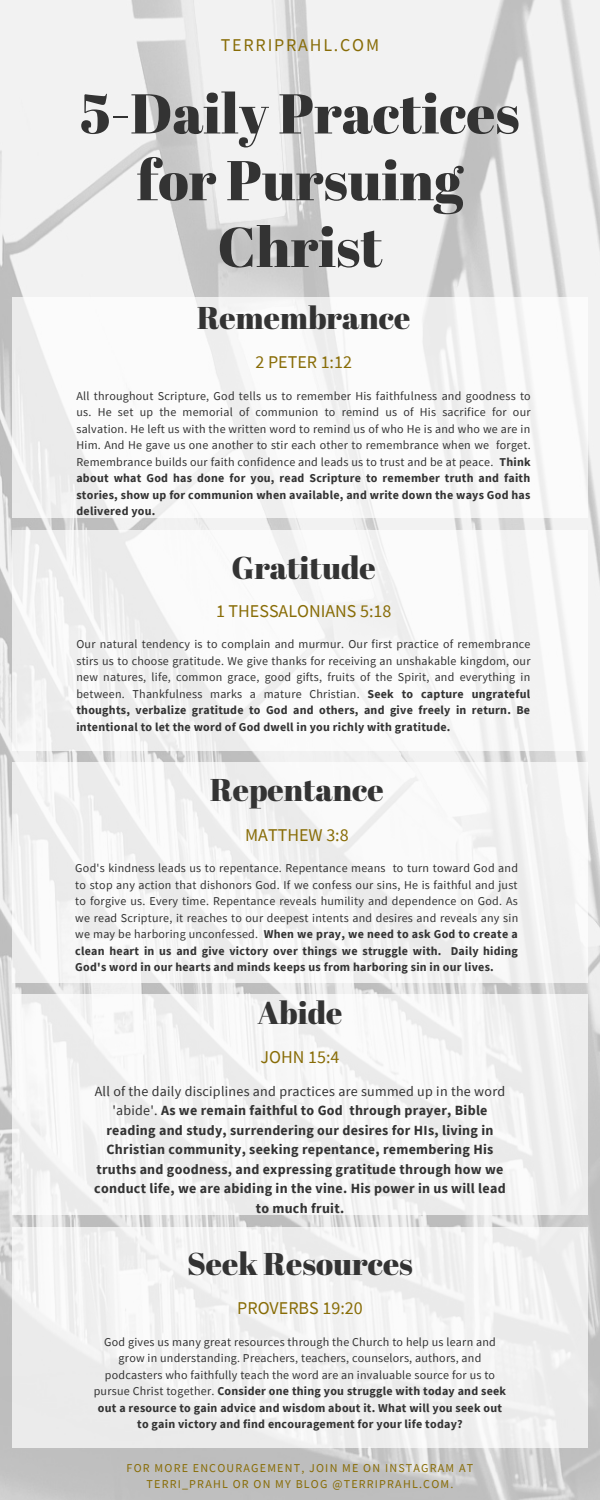
<style>
.page{position:relative;width:600px;height:1500px;background:#fff}
.page>*{position:absolute;margin:0;border:0;box-sizing:border-box;transform-origin:0 0}
.t1{font:56px/66.8px "Abril Fatface";color:#333;text-align:center}
.t2{font:31.5px "Abril Fatface";color:#333}
.t3{font:18px "Source Sans Pro";color:#886c06}
.t4{font:18px "Source Sans Pro";letter-spacing:.1em;color:#886c06}
.t5{font:700 14px/19.5px "Source Sans Pro";letter-spacing:.02em;color:#333;text-align:center}
.t6{font:12px/16.5px "Source Sans Pro";letter-spacing:.02em;color:#333;text-align:justify}
.t7{font:12px/16.5px "Source Sans Pro";letter-spacing:.1em;color:#886c06;text-align:center}
.s1{font-weight:700}
.s2{font-weight:400}
</style>
<div class="page">
<img style="left:0;top:0;width:600px;height:1500px">
<div style="left:12px;top:298px;width:576px;height:220px;background:linear-gradient(to right,#f6f6f6,#f9f9f9)"></div>
<div style="left:12px;top:530px;width:576px;height:221px;background:linear-gradient(to right,#f2f2f2,#fafafa)"></div>
<div style="left:12px;top:762px;width:576px;height:220px;background:#f6f6f6"></div>
<div style="left:12px;top:995px;width:576px;height:220px;background:#f5f5f5"></div>
<div style="left:12px;top:1227px;width:576px;height:220px;background:#f1f1f1"></div>
<p class="t4" style="left:221px;top:33px;width:160px">TERRIPRAHL.COM</p>
<p class="t1" style="left:80px;top:79px;width:441px">5-Daily Practices for Pursuing<br>Christ</p>
<p class="t2" style="left:197px;top:296px;width:215px">Remembrance</p>
<p class="t3" style="left:255px;top:350px;width:98px">2 PETER 1:12</p>
<p class="t6" style="left:76px;top:387px;width:456px">All throughout Scripture, God tells us to remember His faithfulness and goodness to us. He set up the memorial of communion to remind us of His sacrifice for our salvation. He left us with the written word to remind us of who He is and who we are in Him. And He gave us one another to stir each other to remembrance when we forget.<br>Remembrance builds our faith confidence and leads us to trust and be at peace. <span class="s1">Think about what God has done for you, read Scripture to remember truth and faith stories, show up for communion when available, and write down the ways God has delivered you.</span></p>
<p class="t2" style="left:232px;top:545px;width:146px">Gratitude</p>
<p class="t3" style="left:216px;top:599px;width:177px">1 THESSALONIANS 5:18</p>
<p class="t6" style="left:76px;top:636px;width:456px">Our natural tendency is to complain and murmur. Our first practice of remembrance stirs us to choose gratitude. We give thanks for receiving an unshakable kingdom, our new natures, life, common grace, good gifts, fruits of the Spirit, and everything in between. Thankfulness marks a mature Christian. <span class="s1">Seek to capture ungrateful thoughts, verbalize gratitude to God and others, and give freely in return. Be intentional to let the word of God dwell in you richly with gratitude.</span></p>
<p class="t2" style="left:210px;top:768px;width:175px">Repentance</p>
<p class="t3" style="left:245px;top:823px;width:105px">MATTHEW 3:8</p>
<p class="t6" style="left:75px;top:860px;width:444px">God's kindness leads us to repentance. Repentance means to turn toward God and to stop any action that dishonors God. If we confess our sins, He is faithful and just to forgive us. Every time. Repentance reveals humility and dependence on God. As we read Scripture, it reaches to our deepest intents and desires and reveals any sin we may be harboring unconfessed. <span class="s1">When we pray, we need to ask God to create a clean heart in us and give victory over things we struggle with. Daily hiding God's word in our hearts and minds keeps us from harboring sin in our lives.</span></p>
<p class="t2" style="left:257px;top:990px;width:87px">Abide</p>
<p class="t3" style="left:261px;top:1045px;width:80px">JOHN 15:4</p>
<p class="t5" style="left:94px;top:1081px;width:413px"><span class="s2">All of the daily disciplines and practices are summed up in the word 'abide'.</span> As we remain faithful to God through prayer, Bible reading and study, surrendering our desires for HIs, living in Christian community, seeking repentance, remembering His truths and goodness, and expressing gratitude through how we conduct life, we are abiding in the vine. His power in us will lead to much fruit.</p>
<p class="t2" style="left:187px;top:1241px;width:227px">Seek Resources</p>
<p class="t3" style="left:237px;top:1296px;width:127px">PROVERBS 19:20</p>
<p class="t6" style="left:94px;top:1333px;width:414px;text-align:center">God gives us many great resources through the Church to help us learn and grow in understanding. Preachers, teachers, counselors, authors, and podcasters who faithfully teach the word are an invaluable source for us to pursue Christ together. <span class="s1">Consider one thing you struggle with today and seek out a resource to gain advice and wisdom about it. What will you seek out to gain victory and find encouragement for your life today?</span></p>
<p class="t7" style="left:127px;top:1459px;width:348px">FOR MORE ENCOURAGEMENT, JOIN ME ON INSTAGRAM AT<br>TERRI_PRAHL OR ON MY BLOG @TERRIPRAHL.COM.</p>
</div>
